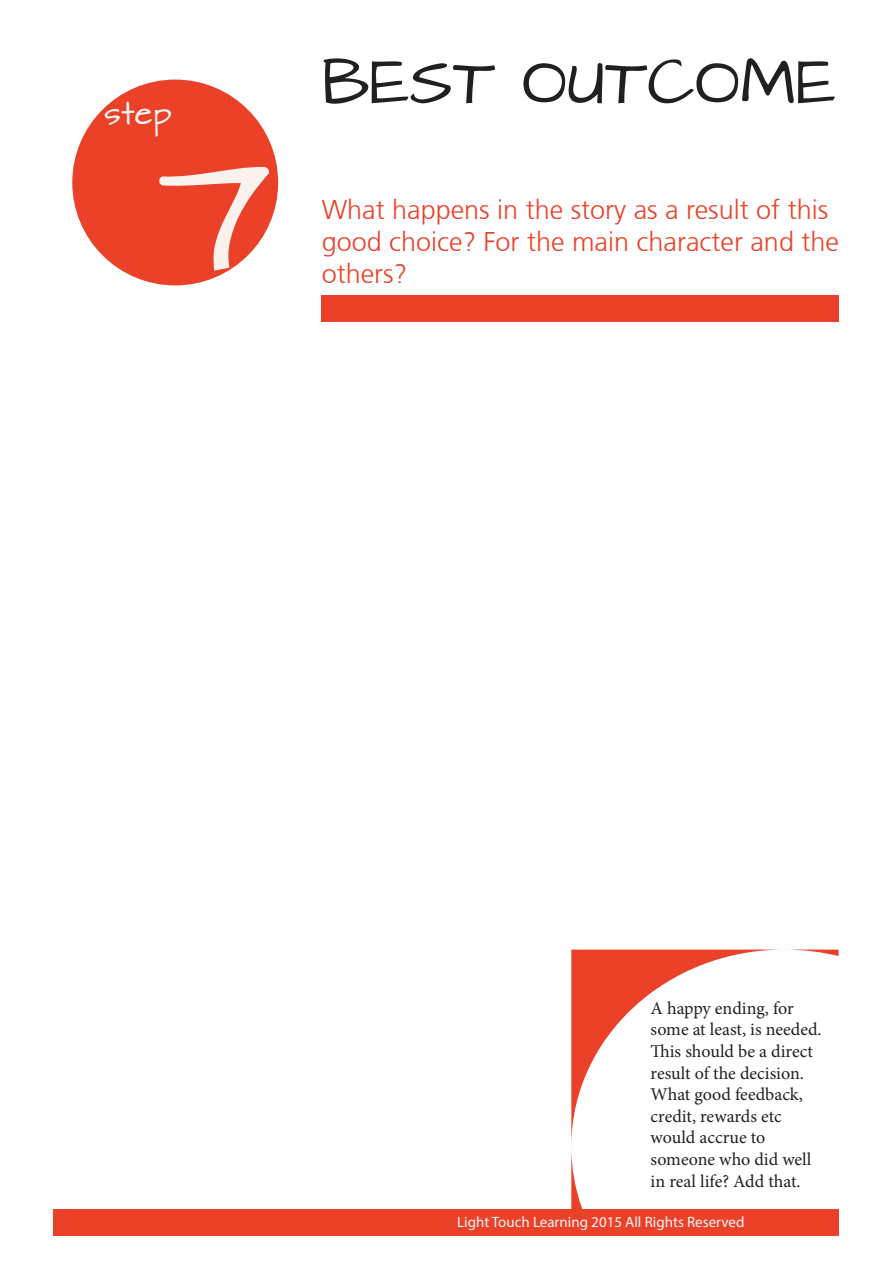
<style>
.page{position:relative;width:893px;height:1263px;background:#fff}
.page>*{position:absolute;margin:0;border:0;box-sizing:border-box;transform-origin:0 0}
.t1{font:150px "Architects Daughter";color:#fbf2ed}
.t2{font:54px "Architects Daughter";color:#231f20}
.t3{font:300 27px/32.4px "Articulate";color:#ea4128}
.t4{font:27px "Architects Daughter";color:#f2f3f4}
.Paragraph_Style_1{font:18px/21.6px "Minion Pro";color:#231f20}
.t5{font:15px "Myriad Pro";color:#f7f7f8}
</style>
<div class="page">
<div style="left:54px;top:1209px;width:785px;height:26px;background:#ea4128"></div>
<div style="left:72px;top:80px;width:206px;height:205px;background:#ea4128;border-radius:50%"></div>
<svg style="left:571px;top:949px;width:268px;height:260px"></svg>
<div style="left:322px;top:296px;width:517px;height:26px;background:#ea4128"></div>
<p class="t4" style="left:104px;top:99px;width:69px">step</p>
<p class="t1" style="left:157px;top:131px;width:117px">7</p>
<p class="t2" style="left:322px;top:53px;width:516px">BEST OUTCOME</p>
<p class="t3" style="left:322px;top:193px;width:519px">What happens in the story as a result of this good choice? For the main character and the</p>
<p class="t3" style="left:322px;top:258px;width:87px">others?</p>
<p class="Paragraph_Style_1" style="left:651px;top:997px;width:173px">A happy ending, for some at least, is needed.</p>
<p class="Paragraph_Style_1" style="left:651px;top:1040px;width:164px">This should be a direct result of the decision.</p>
<p class="Paragraph_Style_1" style="left:651px;top:1084px;width:162px">What good feedback, credit, rewards etc would accrue to someone who did well in real life? Add that.</p>
<p class="t5" style="left:457px;top:1213px;width:289px">Light Touch Learning 2015 All Rights Reserved</p>
</div>
